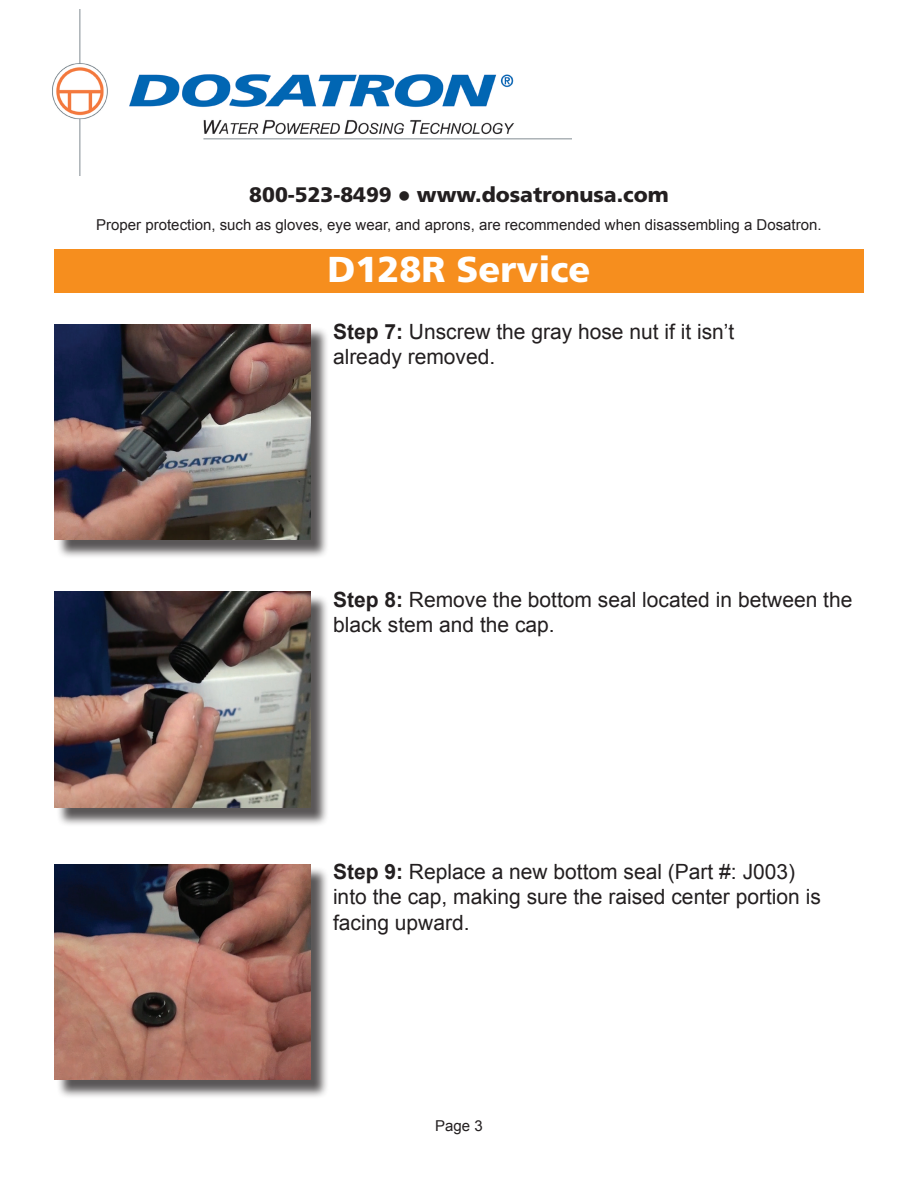
<style>
.page{position:relative;width:918px;height:1188px;background:#fff}
.page>*{position:absolute;margin:0;border:0;box-sizing:border-box;transform-origin:0 0}
.t1{font:900 36px "Frutiger";color:#fff}
.t2{font:21px/25.2px "Arial";color:#231f20}
.t3{font:900 21px "Frutiger";color:#231f20}
.t4{font:15px "Arial";color:#231f20}
.s1{font-weight:700}
</style>
<div class="page">
<img style="left:52px;top:10px;width:519px;height:165px">
<div style="left:54px;top:249px;width:810px;height:44px;background:#f68e1e"></div>
<div style="left:56px;top:326px;width:273px;height:232px;background:#231f20;opacity:.75"></div>
<img style="left:54px;top:324px;width:257px;height:216px">
<div style="left:56px;top:594px;width:273px;height:232px;background:#231f20;opacity:.75"></div>
<img style="left:54px;top:592px;width:257px;height:216px">
<div style="left:56px;top:866px;width:273px;height:232px;background:#231f20;opacity:.75"></div>
<img style="left:54px;top:864px;width:257px;height:216px">
<p class="t3" style="left:249px;top:182px;width:421px">800-523-8499 ● www.dosatronusa.com</p>
<p class="t4" style="left:96px;top:215px;width:727px">Proper protection, such as gloves, eye wear, and aprons, are recommended when disassembling a Dosatron.</p>
<h1 class="t1" style="left:327px;top:248px;width:265px">D128R Service</h1>
<p class="t2" style="left:333px;top:320px;width:403px"><span class="s1">Step 7:</span> Unscrew the gray hose nut if it isn’t already removed.</p>
<p class="t2" style="left:333px;top:587px;width:521px"><span class="s1">Step 8:</span> Remove the bottom seal located in between the black stem and the cap.</p>
<p class="t2" style="left:333px;top:860px;width:489px"><span class="s1">Step 9:</span> Replace a new bottom seal (Part #: J003) into the cap, making sure the raised center portion is facing upward.</p>
<p class="t4" style="left:435px;top:1116px;width:49px">Page 3</p>
</div>
